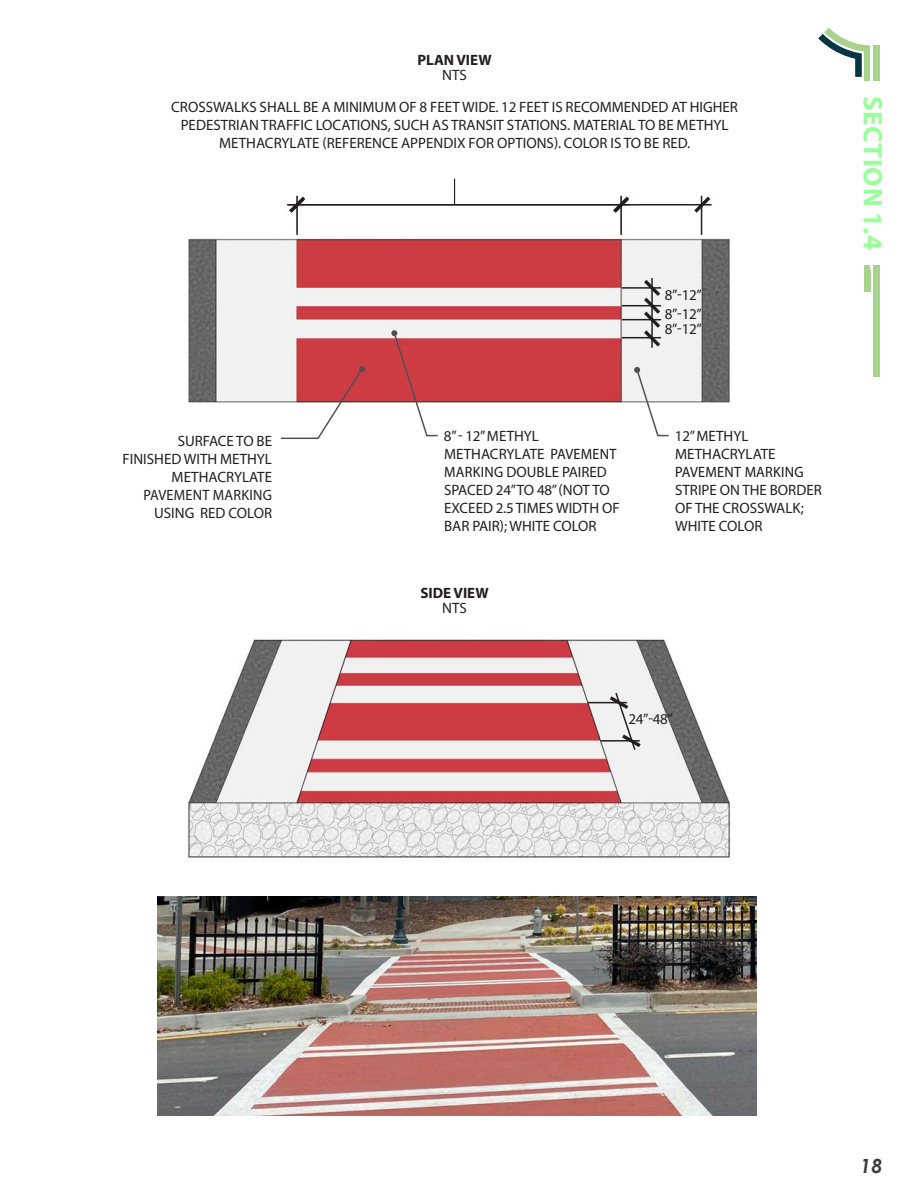
<style>
.page{position:relative;width:918px;height:1188px;background:#fff}
.page>*{position:absolute;margin:0;border:0;box-sizing:border-box;transform-origin:0 0}
.t1{font:700 27px "Myriad Pro";letter-spacing:.03em;color:#9f9}
.t2{font:italic 700 19.5px "Century Gothic";color:#3e3e3f}
.t3{font:15px/18px "Myriad Pro";color:#231f20}
.t4{font:700 15px "Myriad Pro";color:#231f20}
.t5{font:15px "Myriad Pro";letter-spacing:.02em;color:#1a1a1a;scale:.95 1}
.s1{color:#1a1a1a}
</style>
<div class="page">
<svg style="left:818px;top:28px;width:52px;height:242px"></svg>
<div style="left:874px;top:45px;width:6px;height:227px;background:#a8d38c"></div>
<div style="left:874px;top:270px;width:6px;height:107px;background:#a8d38c"></div>
<div style="left:861px;top:81px;width:25px;height:184px;background:#fff"></div>
<div style="left:864px;top:270px;width:6px;height:21px;background:#a8d38c"></div>
<img style="left:157px;top:896px;width:600px;height:219px">
<img style="left:188px;top:178px;width:542px;height:225px">
<svg style="left:454px;top:179px;width:1px;height:25px"></svg>
<img style="left:188px;top:632px;width:542px;height:226px">
<svg style="left:279px;top:366px;width:86px;height:73px"></svg>
<svg style="left:634px;top:367px;width:36px;height:70px"></svg>
<svg style="left:391px;top:330px;width:48px;height:107px"></svg>
<hr style="left:620px;top:196px;width:2px;height:39px;background:#231f20">
<hr style="left:622px;top:287px;width:39px;height:2px;background:#231f20">
<hr style="left:588px;top:702px;width:39px;height:1px;background:#231f20">
<hr style="left:622px;top:305px;width:39px;height:1px;background:#231f20">
<hr style="left:622px;top:319px;width:39px;height:1px;background:#231f20">
<hr style="left:701px;top:196px;width:1px;height:39px;background:#231f20">
<hr style="left:622px;top:337px;width:39px;height:1px;background:#231f20">
<hr style="left:601px;top:740px;width:39px;height:2px;background:#231f20">
<hr style="left:296px;top:196px;width:2px;height:39px;background:#231f20">
<svg style="left:286px;top:193px;width:23px;height:23px"></svg>
<svg style="left:609px;top:193px;width:24px;height:23px"></svg>
<svg style="left:691px;top:193px;width:23px;height:23px"></svg>
<svg style="left:640px;top:276px;width:24px;height:74px"></svg>
<hr style="left:287px;top:204px;width:425px;height:2px;background:#231f20">
<hr style="left:651px;top:278px;width:2px;height:70px;background:#231f20">
<svg style="left:606px;top:691px;width:38px;height:61px"></svg>
<p class="t4" style="left:418px;top:50px;width:76px">PLAN VIEW</p>
<p class="t3" style="left:442px;top:66px;width:26px">NTS</p>
<p class="t3" style="left:171px;top:98px;width:568px;text-align:center">CROSSWALKS SHALL BE A MINIMUM OF 8 FEET WIDE. 12 FEET IS RECOMMENDED AT HIGHER<br>PEDESTRIAN TRAFFIC LOCATIONS, SUCH AS TRANSIT STATIONS. MATERIAL TO BE METHYL<br>METHACRYLATE (REFERENCE APPENDIX FOR OPTIONS). COLOR IS TO BE RED.</p>
<h1 class="t1" style="left:891px;top:96px;width:156px;rotate:90deg">SECTION 1.4</h1>
<p class="t3" style="left:665px;top:286px;width:39px">8”-12”</p>
<p class="t3" style="left:665px;top:306px;width:39px;line-height:15.5px">8”-12”<br>8”-12”</p>
<p class="t3" style="left:123px;top:432px;width:151px;text-align:right">SURFACE TO BE<br>FINISHED WITH METHYL<br>METHACRYLATE<br>PAVEMENT MARKING<br>USING RED COLOR</p>
<p class="t3" style="left:675px;top:427px;width:102px">12” METHYL<br>METHACRYLATE</p>
<p class="t3" style="left:444px;top:427px;width:177px">8” - 12” METHYL<br>METHACRYLATE <span class="s1">PAVEMENT<br>MARKING</span> DOUBLE PAIRED<br>SPACED 24” TO 48” (NOT TO<br>EXCEED 2.5 TIMES WIDTH OF<br>BAR PAIR); WHITE COLOR</p>
<p class="t5" style="left:675px;top:463px;width:137px">PAVEMENT MARKING</p>
<p class="t3" style="left:675px;top:481px;width:148px">STRIPE ON THE BORDER<br>OF THE CROSSWALK;<br>WHITE COLOR</p>
<p class="t4" style="left:420px;top:583px;width:70px">SIDE VIEW</p>
<p class="t3" style="left:442px;top:599px;width:26px">NTS</p>
<p class="t3" style="left:628px;top:710px;width:46px">24”-48”</p>
<h2 class="t2" style="left:860px;top:1151px;width:24px">18</h2>
</div>
